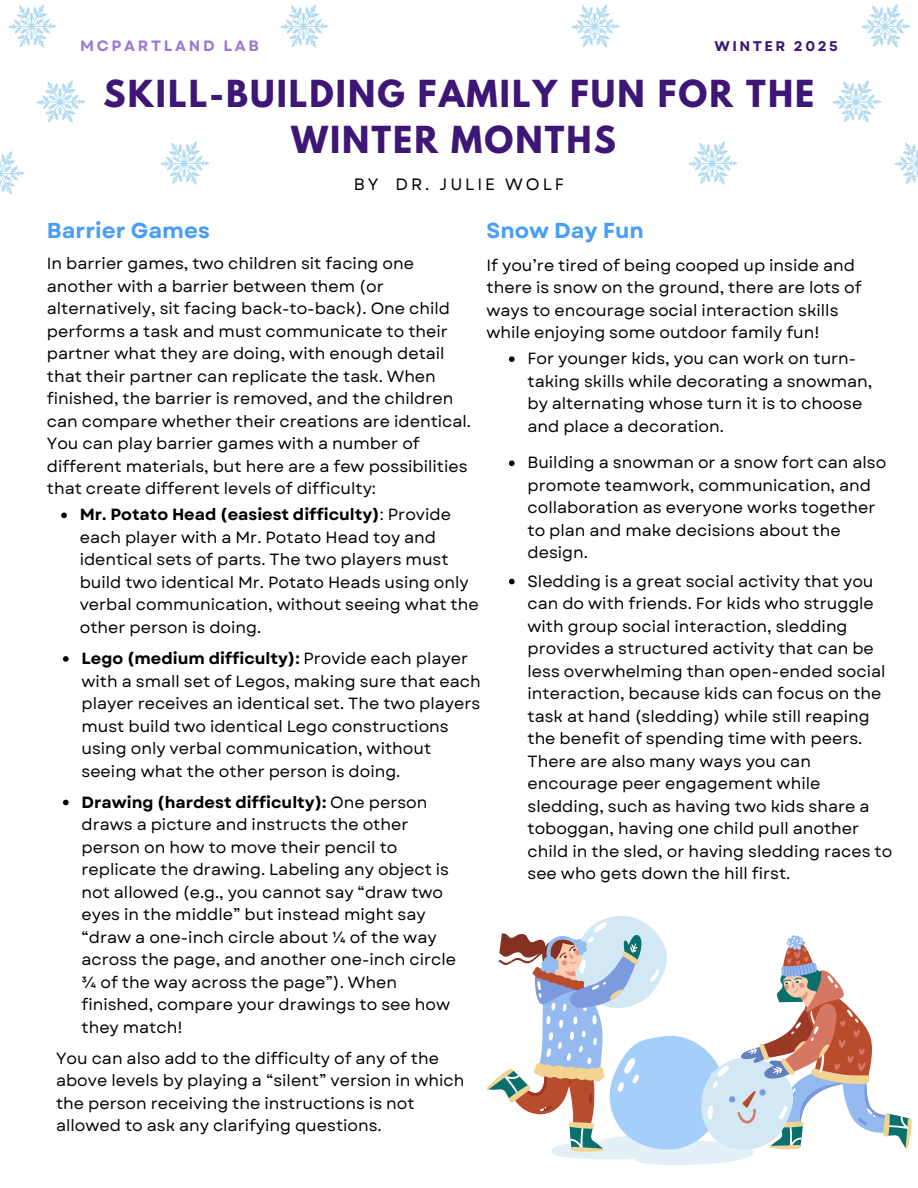
<style>
.page{position:relative;width:918px;height:1188px;background:#fff}
.page>*{position:absolute;margin:0;border:0;box-sizing:border-box;transform-origin:0 0}
.t1{font:700 33px/46.2px "League Spartan";letter-spacing:.06em;color:#3e1776;text-align:center}
.t2{font:700 21.6px "Garet";color:#479ef9}
.t3{font:16.5px "Garet";letter-spacing:.18em;color:#000}
.t4{font:16.2px/22.5px "Garet";color:#000}
.t5{font:700 15px "Garet";letter-spacing:.18em;color:#9d7acf}
.t6{font:700 13.95px "Garet";letter-spacing:.18em;color:#3e1776}
.s1{font-weight:700}
</style>
<div class="page">
<img style="left:37px;top:80px;width:48px;height:43px">
<img style="left:161px;top:142px;width:48px;height:42px">
<img style="left:8px;top:5px;width:49px;height:42px">
<img style="left:280px;top:5px;width:49px;height:42px">
<img style="left:571px;top:5px;width:49px;height:42px">
<img style="left:862px;top:5px;width:48px;height:42px">
<img style="left:689px;top:142px;width:48px;height:42px">
<img style="left:833px;top:80px;width:48px;height:43px">
<img style="left:894px;top:142px;width:24px;height:42px">
<img style="left:0;top:151px;width:25px;height:43px">
<svg style="left:487px;top:916px;width:425px;height:249px"></svg>
<svg style="left:61px;top:513px;width:6px;height:5px"></svg>
<svg style="left:63px;top:656px;width:6px;height:6px"></svg>
<svg style="left:63px;top:800px;width:6px;height:5px"></svg>
<svg style="left:509px;top:356px;width:6px;height:6px"></svg>
<svg style="left:509px;top:460px;width:6px;height:6px"></svg>
<svg style="left:509px;top:579px;width:6px;height:5px"></svg>
<p class="t5" style="left:80px;top:35px;width:180px">MCPARTLAND LAB</p>
<p class="t6" style="left:715px;top:36px;width:125px">WINTER 2025</p>
<p class="t1" style="left:104px;top:75px;width:712px">SKILL-BUILDING FAMILY FUN FOR THE<br>WINTER MONTHS</p>
<h3 class="t3" style="left:354px;top:172px;width:212px">BY DR. JULIE WOLF</h3>
<p class="t2" style="left:47px;top:215px;width:164px">Barrier Games</p>
<p class="t4" style="left:47px;top:252px;width:426px">In barrier games, two children sit facing one another with a barrier between them (or alternatively, sit facing back-to-back). One child performs a task and must communicate to their partner what they are doing, with enough detail that their partner can replicate the task. When finished, the barrier is removed, and the children can compare whether their creations are identical.<br>You can play barrier games with a number of different materials, but here are a few possibilities that create different levels of difficulty:</p>
<p class="t4" style="left:80px;top:504px;width:400px"><span class="s1">Mr. Potato Head (easiest difficulty)</span>: Provide each player with a Mr. Potato Head toy and identical sets of parts. The two players must build two identical Mr. Potato Heads using only verbal communication, without seeing what the other person is doing.</p>
<p class="t4" style="left:82px;top:647px;width:401px"><span class="s1">Lego (medium difficulty):</span> Provide each player with a small set of Legos, making sure that each player receives an identical set. The two players must build two identical Lego constructions using only verbal communication, without seeing what the other person is doing.</p>
<h1 class="t4" style="left:82px;top:791px;width:376px"><span class="s1">Drawing (hardest difficulty):</span> One person draws a picture and instructs the other person on how to move their pencil to replicate the drawing. Labeling any object is not allowed (e.g., you cannot say “draw two eyes in the middle” but instead might say “draw a one-inch circle about ¼ of the way across the page, and another one-inch circle ¾ of the way across the page”). When finished, compare your drawings to see how they match!</h1>
<p class="t4" style="left:56px;top:1047px;width:410px">You can also add to the difficulty of any of the above levels by playing a “silent” version in which the person receiving the instructions is not allowed to ask any clarifying questions.</p>
<p class="t2" style="left:487px;top:215px;width:159px">Snow Day Fun</p>
<p class="t4" style="left:487px;top:254px;width:377px">If you’re tired of being cooped up inside and there is snow on the ground, there are lots of ways to encourage social interaction skills while enjoying some outdoor family fun!</p>
<h4 class="t4" style="left:528px;top:347px;width:346px">For younger kids, you can work on turn&shy;taking skills while decorating a snowman, by alternating whose turn it is to choose and place a decoration.</h4>
<p class="t4" style="left:528px;top:452px;width:360px">Building a snowman or a snow fort can also promote teamwork, communication, and collaboration as everyone works together to plan and make decisions about the design.</p>
<h2 class="t4" style="left:528px;top:570px;width:366px">Sledding is a great social activity that you can do with friends. For kids who struggle with group social interaction, sledding provides a structured activity that can be less overwhelming than open-ended social interaction, because kids can focus on the task at hand (sledding) while still reaping the benefit of spending time with peers.<br>There are also many ways you can encourage peer engagement while sledding, such as having two kids share a toboggan, having one child pull another child in the sled, or having sledding races to see who gets down the hill first.</h2>
</div>
